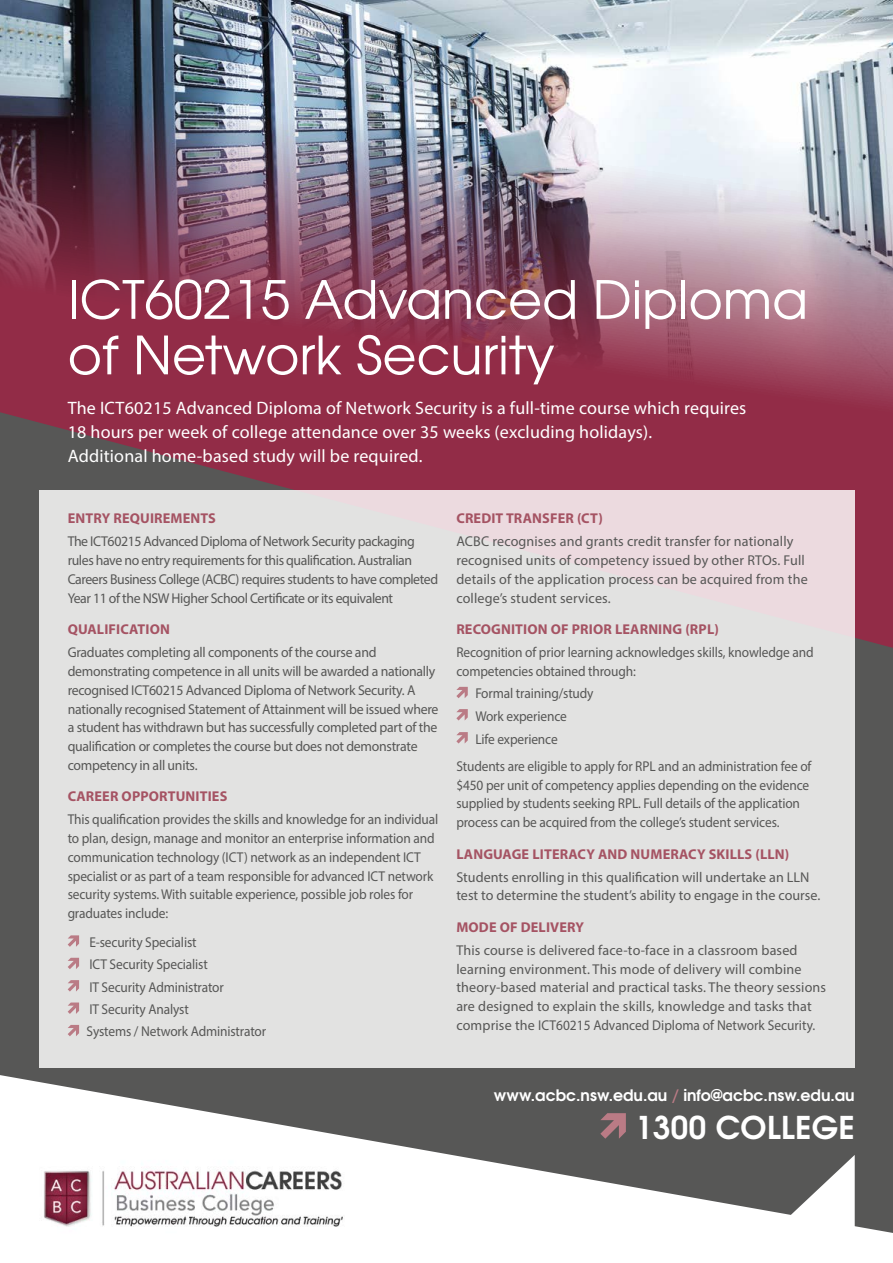
<style>
.page{position:relative;width:893px;height:1263px;background:#fff}
.page>*{position:absolute;margin:0;border:0;box-sizing:border-box;transform-origin:0 0}
.t1{font:52.5px/55.5px "Te X Gyre Adventor";color:#fff}
.t2{font:700 31.35px "Te X Gyre Adventor";letter-spacing:.01em;color:#fff}
.t3{font:18px/24px "Myriad Pro";letter-spacing:.01em;color:#fff}
.t4{font:700 15.75px "Te X Gyre Adventor";color:#fff}
.t5{font:14.25px/18.8px "Myriad Pro";letter-spacing:-.01em;color:#575756;scale:.94 1}
.t6{font:14.25px/18.8px "Myriad Pro";letter-spacing:-.01em;color:#575756}
.t7{font:14.25px/18.8px "Myriad Pro";letter-spacing:.01em;color:#575756}
.t8{font:14.25px/18.8px "Myriad Pro";letter-spacing:-.03em;color:#575756}
.t9{font:700 14.25px "Myriad Pro";letter-spacing:.01em;color:#a55363}
.s1{color:#ba7b85}
</style>
<div class="page">
<div style="left:0;top:648px;width:893px;height:427px;background:#575756"></div>
<svg style="left:0;top:419px;width:893px;height:229px;background:#84354a"></svg>
<img style="left:0;top:0;width:893px;height:419px">
<svg style="left:0;top:1075px;width:893px;height:158px;fill:#575756"></svg>
<div style="left:40px;top:490px;width:815px;height:577px;background:#e2e2e1"></div>
<svg style="left:600px;top:1113px;width:26px;height:26px"></svg>
<img style="left:21px;top:1149px;width:345px;height:84px">
<svg style="left:789px;top:1155px;width:66px;height:73px"></svg>
<svg style="left:68px;top:935px;width:11px;height:12px"></svg>
<svg style="left:68px;top:958px;width:11px;height:11px"></svg>
<svg style="left:68px;top:980px;width:11px;height:11px"></svg>
<svg style="left:68px;top:1002px;width:11px;height:12px"></svg>
<svg style="left:68px;top:1025px;width:11px;height:11px"></svg>
<svg style="left:456px;top:687px;width:12px;height:11px"></svg>
<svg style="left:456px;top:709px;width:12px;height:11px"></svg>
<svg style="left:456px;top:732px;width:12px;height:11px"></svg>
<h1 class="t1" style="left:68px;top:268px;width:742px">ICT60215 Advanced Diploma of Network Security</h1>
<p class="t3" style="left:68px;top:396px;width:680px">The ICT60215 Advanced Diploma of Network Security is a full-time course which requires<br>18 hours per week of college attendance over 35 weeks (excluding holidays).<br>Additional home-based study will be required.</p>
<p class="t9" style="left:68px;top:509px;width:150px">ENTRY REQUIREMENTS</p>
<p class="t8" style="left:68px;top:532px;width:372px">The ICT60215 Advanced Diploma of Network Security packaging rules have no entry requirements for this qualification. Australian Careers Business College (ACBC) requires students to have completed Year 11 of the NSW Higher School Certificate or its equivalent</p>
<p class="t9" style="left:68px;top:620px;width:104px">QUALIFICATION</p>
<p class="t6" style="left:68px;top:643px;width:372px">Graduates completing all components of the course and demonstrating competence in all units will be awarded a nationally recognised ICT60215 Advanced Diploma of Network Security. A nationally recognised Statement of Attainment will be issued where a student has withdrawn but has successfully completed part of the qualification or completes the course but does not demonstrate competency in all units.</p>
<p class="t9" style="left:68px;top:787px;width:161px">CAREER OPPORTUNITIES</p>
<p class="t5" style="left:68px;top:810px;width:396px">This qualification provides the skills and knowledge for an individual to plan, design, manage and monitor an enterprise information and communication technology (ICT) network as an independent ICT specialist or as part of a team responsible for advanced ICT network security systems. With suitable experience, possible job roles for graduates include:</p>
<p class="t5" style="left:87px;top:930px;width:193px;line-height:22.4px">E-security Specialist<br>ICT Security Specialist<br>IT Security Administrator<br>IT Security Analyst<br>Systems / Network Administrator</p>
<p class="t9" style="left:456px;top:509px;width:148px">CREDIT TRANSFER (CT)</p>
<p class="t7" style="left:456px;top:532px;width:353px">ACBC recognises and grants credit transfer for nationally recognised units of competency issued by other RTOs. Full details of the application process can be acquired from the college’s student services.</p>
<p class="t9" style="left:456px;top:620px;width:264px">RECOGNITION OF PRIOR LEARNING (RPL)</p>
<p class="t5" style="left:456px;top:643px;width:382px">Recognition of prior learning acknowledges skills, knowledge and competencies obtained through:</p>
<p class="t5" style="left:475px;top:682px;width:127px;line-height:22.6px">Formal training/study<br>Work experience<br>Life experience</p>
<p class="t5" style="left:456px;top:756px;width:379px">Students are eligible to apply for RPL and an administration fee of $450 per unit of competency applies depending on the evidence supplied by students seeking RPL. Full details of the application process can be acquired from the college’s student services.</p>
<p class="t9" style="left:456px;top:844px;width:334px">LANGUAGE LITERACY AND NUMERACY SKILLS (LLN)</p>
<p class="t6" style="left:456px;top:867px;width:365px">Students enrolling in this qualification will undertake an LLN test to determine the student’s ability to engage in the course.</p>
<p class="t9" style="left:456px;top:918px;width:129px">MODE OF DELIVERY</p>
<p class="t7" style="left:456px;top:940px;width:371px">This course is delivered face-to-face in a classroom based learning environment. This mode of delivery will combine theory-based material and practical tasks. The theory sessions are designed to explain the skills, knowledge and tasks that comprise the ICT60215 Advanced Diploma of Network Security.</p>
<p class="t4" style="left:494px;top:1081px;width:362px">www.acbc.nsw.edu.au <span class="s1">/</span> info@acbc.nsw.edu.au</p>
<h2 class="t2" style="left:635px;top:1100px;width:221px">1300 COLLEGE</h2>
</div>
